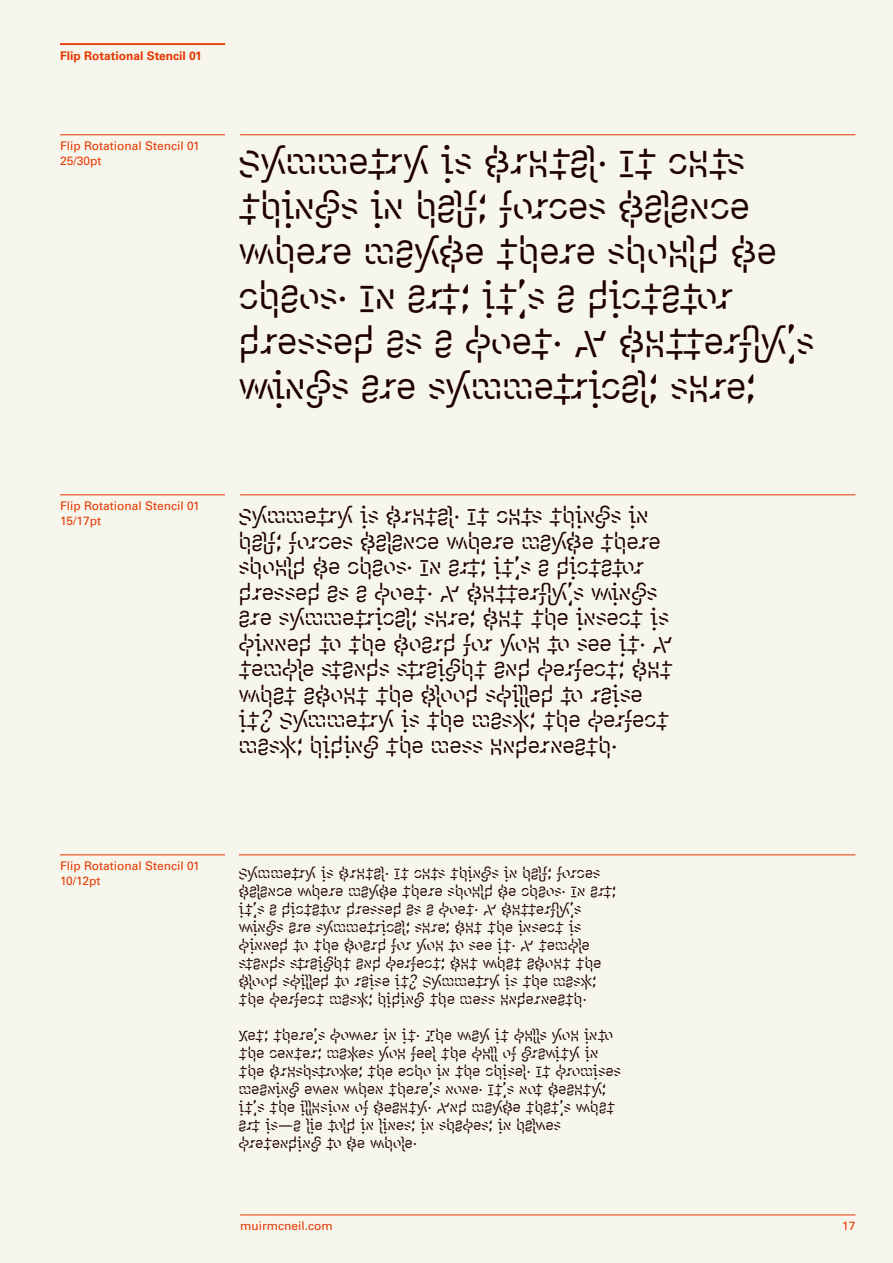
<style>
.page{position:relative;width:893px;height:1263px;background:#f7f6ed}
.page>*{position:absolute;margin:0;border:0;box-sizing:border-box;transform-origin:0 0}
.A_Reg_8_10{font:37.5px/45px "Flip Rotational Stencil 01";letter-spacing:.01em;color:#1e0000}
.A_Reg_8_10-2{font:22.5px/25.5px "Flip Rotational Stencil 01";letter-spacing:.01em;color:#1e0000}
.A_Reg_8_10-3{font:15px/18px "Flip Rotational Stencil 01";letter-spacing:.02em;color:#1e0000}
.A_Reg_8_10___Rule_Thin{font:12px/15px "Univers LT Std";color:#e63700}
.A_Bold_8_10___Rule_Thick{font:700 12px "Univers LT Std";color:#e63700}
</style>
<div class="page">
<hr style="left:240px;top:135px;width:615px;height:1px;background:#e63700">
<hr style="left:240px;top:495px;width:615px;height:1px;background:#e63700">
<hr style="left:239px;top:855px;width:616px;height:1px;background:#e63700">
<hr style="left:60px;top:135px;width:165px;height:1px;background:#e63700">
<hr style="left:60px;top:495px;width:165px;height:1px;background:#e63700">
<hr style="left:60px;top:855px;width:165px;height:1px;background:#e63700">
<hr style="left:60px;top:43px;width:165px;height:2px;background:#e63700">
<hr style="left:240px;top:1215px;width:615px;height:1px;background:#e63700">
<p class="A_Bold_8_10___Rule_Thick" style="left:60px;top:49px;width:143px">Flip Rotational Stencil 01</p>
<p class="A_Reg_8_10___Rule_Thin" style="left:60px;top:138px;width:141px">Flip Rotational Stencil 01<br>25/30pt</p>
<p class="A_Reg_8_10___Rule_Thin" style="left:60px;top:498px;width:141px">Flip Rotational Stencil 01<br>15/17pt</p>
<p class="A_Reg_8_10" style="left:239px;top:129px;width:577px">Symmetry is brutal. It cuts things in half, forces balance where maybe there should be chaos. In art, it’s a dictator dressed as a poet. A butterfly’s wings are symmetrical, sure,</p>
<p class="A_Reg_8_10-2" style="left:239px;top:497px;width:435px">Symmetry is brutal. It cuts things in half, forces balance where maybe there should be chaos. In art, it’s a dictator dressed as a poet. A butterfly’s wings are symmetrical, sure, but the insect is pinned to the board for you to see it. A temple stands straight and perfect, but what about the blood spilled to raise it? Symmetry is the mask, the perfect mask, hiding the mess underneath.</p>
<p class="A_Reg_8_10___Rule_Thin" style="left:60px;top:858px;width:141px">Flip Rotational Stencil 01<br>10/12pt</p>
<p class="A_Reg_8_10-3" style="left:239px;top:860px;width:379px">Symmetry is brutal. It cuts things in half, forces balance where maybe there should be chaos. In art, it’s a dictator dressed as a poet. A butterfly’s wings are symmetrical, sure, but the insect is pinned to the board for you to see it. A temple stands straight and perfect, but what about the blood spilled to raise it? Symmetry is the mask, the perfect mask, hiding the mess underneath.</p>
<p class="A_Reg_8_10-3" style="left:239px;top:1022px;width:384px">Yet, there’s power in it. The way it pulls you into the center, makes you feel the pull of gravity in the brushstroke, the echo in the chisel. It promises meaning even when there’s none. It’s not beauty; it’s the illusion of beauty. And maybe that’s what art is—a lie told in lines, in shapes, in halves pretending to be whole.</p>
<p class="A_Reg_8_10___Rule_Thin" style="left:240px;top:1218px;width:94px">muirmcneil.com</p>
<p class="A_Reg_8_10___Rule_Thin" style="left:842px;top:1218px;width:15px">17</p>
</div>
